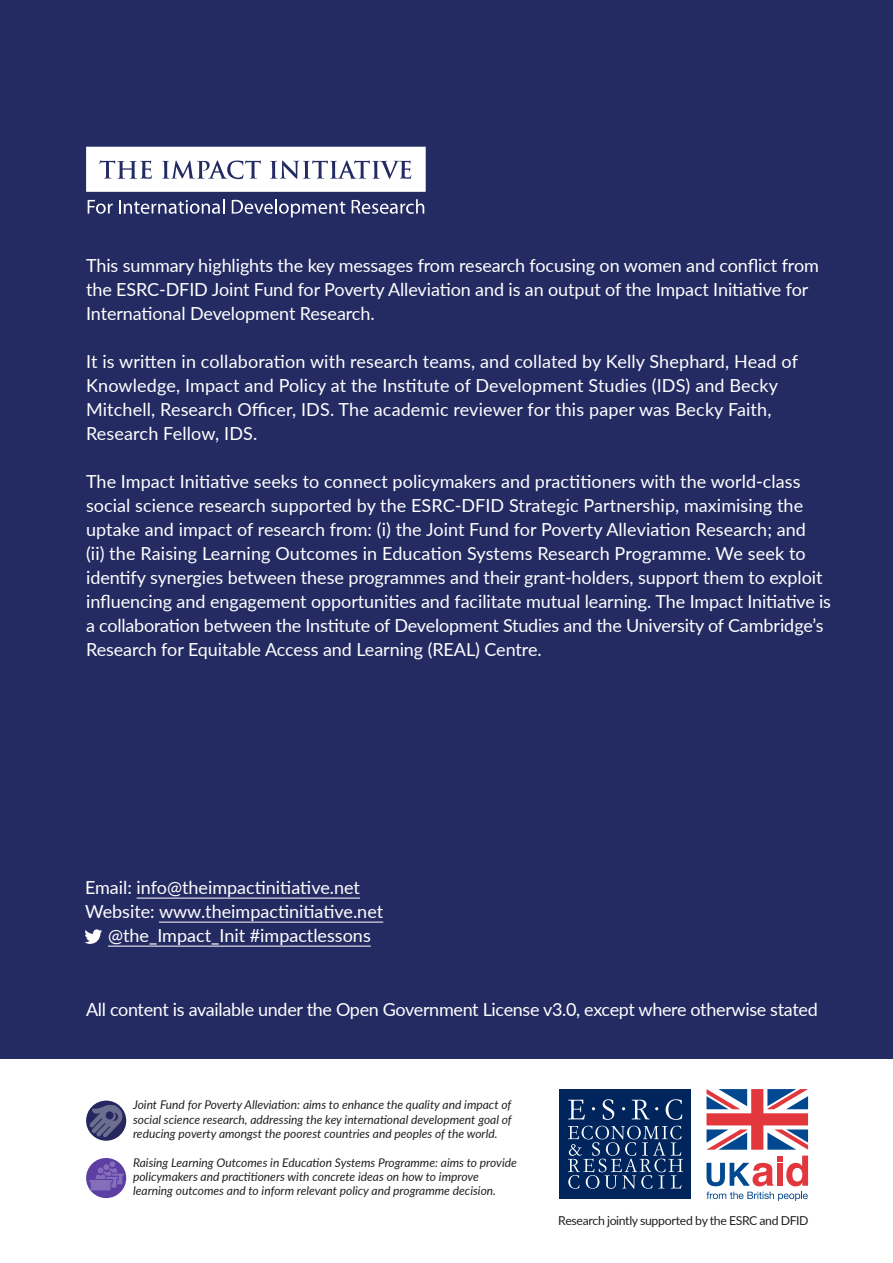
<style>
.page{position:relative;width:893px;height:1263px;background:#fff}
.page>*{position:absolute;margin:0;border:0;box-sizing:border-box;transform-origin:0 0}
.t1{font:18px/24px "Lato";letter-spacing:-.005em;color:#fff}
.t2{font:12.3px "Lato";letter-spacing:-.03em;color:#231f20}
.t3{font:italic 12px/14.2px "Lato";color:#231f20}
</style>
<div class="page">
<div style="left:0;top:0;width:893px;height:1059px;background:#242b63"></div>
<svg style="left:86px;top:1158px;width:40px;height:40px"></svg>
<img style="left:89px;top:1161px;width:35px;height:29px">
<hr style="left:137px;top:898px;width:223px;height:1px;background:#fff">
<hr style="left:159px;top:922px;width:224px;height:1px;background:#fff">
<hr style="left:108px;top:946px;width:263px;height:1px;background:#fff">
<svg style="left:84px;top:929px;width:18px;height:15px"></svg>
<svg style="left:86px;top:147px;width:340px;height:45px;background:#e7e8ee"></svg>
<svg style="left:88px;top:200px;width:25px;height:14px"></svg>
<svg style="left:119px;top:199px;width:105px;height:15px"></svg>
<svg style="left:232px;top:199px;width:113px;height:18px"></svg>
<svg style="left:352px;top:199px;width:72px;height:15px"></svg>
<div style="left:559px;top:1089px;width:132px;height:110px;background:#00255d"></div>
<svg style="left:568px;top:1126px;width:115px;height:63px"></svg>
<svg style="left:568px;top:1100px;width:17px;height:19px"></svg>
<svg style="left:603px;top:1099px;width:11px;height:21px"></svg>
<svg style="left:632px;top:1100px;width:17px;height:19px"></svg>
<svg style="left:666px;top:1099px;width:16px;height:21px"></svg>
<svg style="left:706px;top:1089px;width:102px;height:112px"></svg>
<svg style="left:86px;top:1100px;width:40px;height:41px"></svg>
<img style="left:90px;top:1105px;width:33px;height:32px">
<p class="t1" style="left:86px;top:252px;width:734px">This summary highlights the key messages from research focusing on women and conflict from the ESRC-DFID Joint Fund for Poverty Alleviation and is an output of the Impact Initiative for<br>International Development Research.</p>
<p class="t1" style="left:86px;top:348px;width:713px">It is written in collaboration with research teams, and collated by Kelly Shephard, Head of Knowledge, Impact and Policy at the Institute of Development Studies (IDS) and Becky Mitchell, Research Officer, IDS. The academic reviewer for this paper was Becky Faith, Research Fellow, IDS.</p>
<p class="t1" style="left:86px;top:468px;width:746px">The Impact Initiative seeks to connect policymakers and practitioners with the world-class social science research supported by the ESRC-DFID Strategic Partnership, maximising the uptake and impact of research from: (i) the Joint Fund for Poverty Alleviation Research; and<br>(ii) the Raising Learning Outcomes in Education Systems Research Programme. We seek to identify synergies between these programmes and their grant-holders, support them to exploit influencing and engagement opportunities and facilitate mutual learning. The Impact Initiative is a collaboration between the Institute of Development Studies and the University of Cambridge’s Research for Equitable Access and Learning (REAL) Centre.</p>
<p class="t1" style="left:85px;top:874px;width:276px">Email: info@theimpactinitiative.net</p>
<p class="t1" style="left:85px;top:898px;width:300px">Website: www.theimpactinitiative.net</p>
<p class="t1" style="left:108px;top:922px;width:264px">@the_Impact_Init #impactlessons</p>
<p class="t1" style="left:86px;top:996px;width:733px">All content is available under the Open Government License v3.0, except where otherwise stated</p>
<p class="t3" style="left:133px;top:1097px;width:380px;text-align:justify">Joint Fund for Poverty Alleviation: aims to enhance the quality and impact of social science research, addressing the key international development goal of reducing poverty amongst the poorest countries and peoples of the world.</p>
<p class="t3" style="left:133px;top:1155px;width:385px">Raising Learning Outcomes in Education Systems Programme: aims to provide policymakers and practitioners with concrete ideas on how to improve learning outcomes and to inform relevant policy and programme decision.</p>
<p class="t2" style="left:558px;top:1212px;width:252px">Research jointly supported by the ESRC and DFID</p>
</div>
